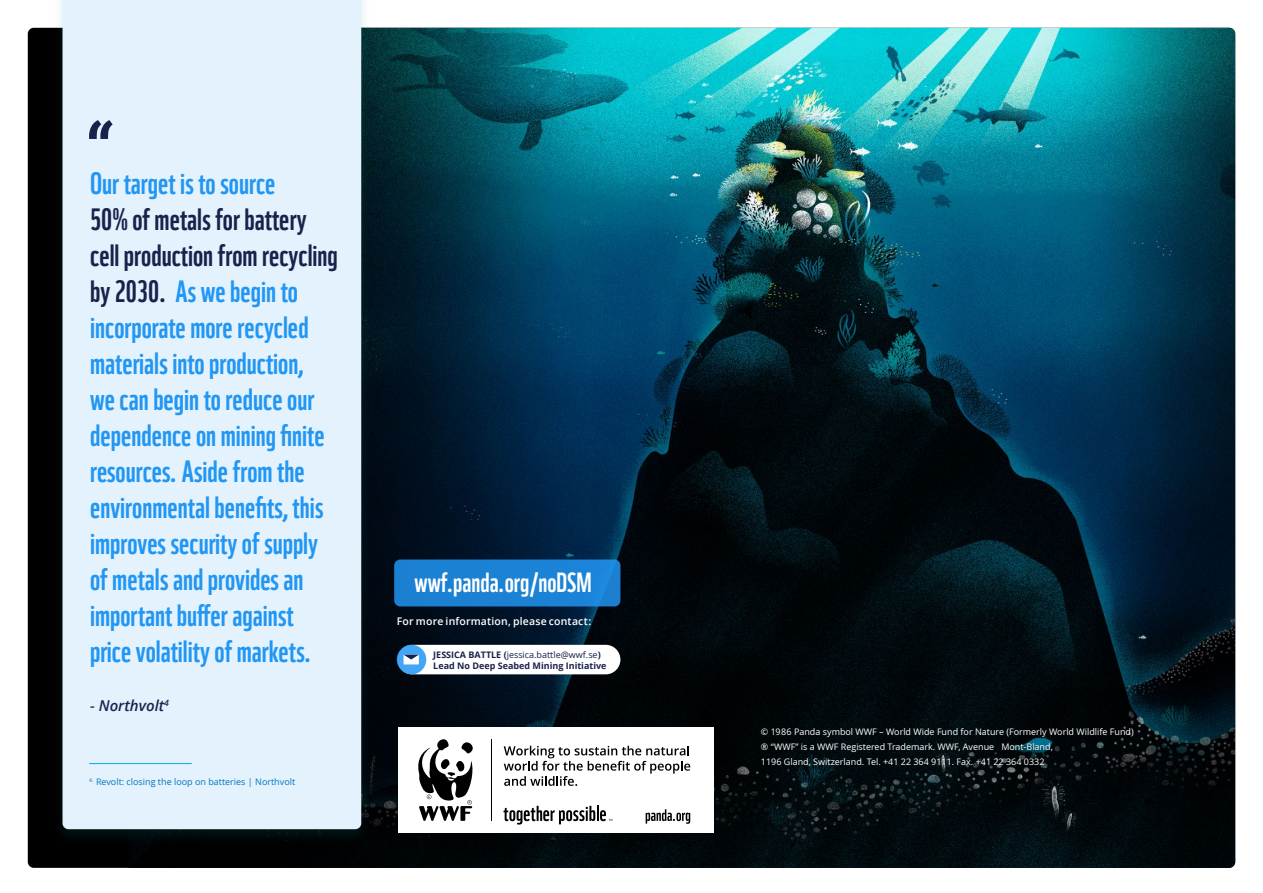
<style>
.page{position:relative;width:1263px;height:893px;background:#fff}
.page>*{position:absolute;margin:0;border:0;box-sizing:border-box;transform-origin:0 0}
.t1{font:70.8px "WWF";color:#18234b}
.t2{font:30px/36px "WWF";color:#2196f3}
.t3{font:27px "WWF";color:#fff}
.t4{font:italic 600 15px "Open Sans";color:#18234b}
.Body___OS_8{font:600 10.5px "Open Sans";letter-spacing:.015em;color:#fff}
.Boilerplate_Text{font:9px/15px "Open Sans";color:#fff}
.t5{font:9px "Open Sans";color:#0277bd}
.t6{font:9px "Open Sans";color:#18234b}
.t7{font:700 9px "Open Sans";color:#18234b}
.s1{color:#18234b}
.s2{font-weight:500}
.s3{font-weight:700}
</style>
<div class="page">
<div style="left:28px;top:28px;width:1207px;height:840px;background:#000;border-radius:6px"></div>
<img style="left:137px;top:28px;width:1098px;height:840px">
<div style="left:52px;top:0;width:320px;height:846px;background:#009191;opacity:.14"></div>
<div style="left:63px;top:0;width:298px;height:829px;background:#e3f2fd"></div>
<div style="left:398px;top:728px;width:316px;height:105px;background:#fff"></div>
<svg style="left:503px;top:806px;width:109px;height:19px"></svg>
<svg style="left:418px;top:739px;width:55px;height:82px"></svg>
<hr style="left:491px;top:739px;width:1px;height:82px;background:#000">
<svg style="left:504px;top:746px;width:186px;height:40px"></svg>
<svg style="left:646px;top:809px;width:44px;height:15px"></svg>
<div style="left:394px;top:559px;width:226px;height:47px;background:#1c82d4;border-radius:6px"></div>
<hr style="left:89px;top:763px;width:103px;height:1px;background:#03a9f4">
<div style="left:397px;top:645px;width:223px;height:29px;background:#fff;border-radius:15px"></div>
<svg style="left:397px;top:645px;width:29px;height:29px"></svg>
<div style="left:404px;top:655px;width:15px;height:9px;background:#fff"></div>
<svg style="left:404px;top:655px;width:15px;height:4px"></svg>
<p class="t1" style="left:90px;top:91px;width:24px">“</p>
<p class="t2" style="left:90px;top:162px;width:187px">Our target is to source</p>
<p class="t2" style="left:90px;top:198px;width:249px"><span class="s1">50% of metals for battery cell production from recycling by 2030.</span> As we begin to incorporate more recycled materials into production,<br>we can begin to reduce our dependence on mining finite resources. Aside from the environmental benefits, this improves security of supply of metals and provides an important buffer against price volatility of markets.</p>
<p class="t4" style="left:90px;top:695px;width:80px"><span class="s2">-</span> Northvolt<sup>4</sup></p>
<p class="t5" style="left:89px;top:776px;width:207px"><sup>4.</sup> Revolt: closing the loop on batteries | Northvolt</p>
<p class="t3" style="left:415px;top:561px;width:178px">wwf.panda.org/noDSM</p>
<p class="Body___OS_8" style="left:397px;top:614px;width:196px">For more information, please contact:</p>
<p class="t6" style="left:433px;top:650px;width:169px"><span class="s3">JESSICA BATTLE (</span>jessica.battle@wwf.se<span class="s3">)</span></p>
<p class="t7" style="left:433px;top:659px;width:175px">Lead No Deep Seabed Mining Initiative</p>
<p class="Boilerplate_Text" style="left:761px;top:724px;width:374px">© 1986 Panda symbol WWF – World Wide Fund for Nature (Formerly World Wildlife Fund) ® “WWF” is a WWF Registered Trademark. WWF, Avenue Mont-Bland,<br>1196 Gland, Switzerland. Tel. +41 22 364 9111. Fax. +41 22 364 0332</p>
</div>
